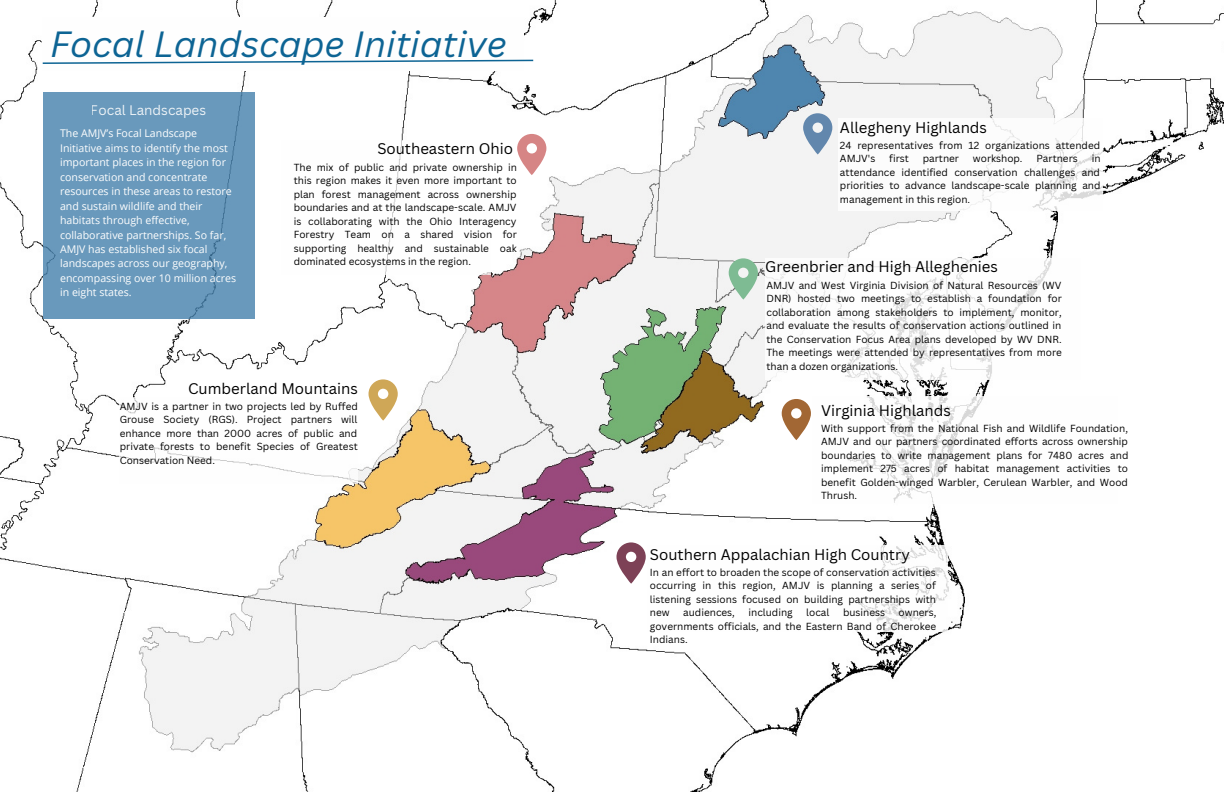
<style>
.page{position:relative;width:1224px;height:792px;background:#fff}
.page>*{position:absolute;margin:0;border:0;box-sizing:border-box;transform-origin:0 0}
.t1{font:italic 35.5px "Canva Sans";color:#0d6494}
.t2{font:15px "Canva Sans";color:#000}
.t3{font:13.5px "Canva Sans";color:#fefefe}
.t4{font:10.6px/14.5px "Open Sans";color:#fefefe}
.t5{font:10px/13.5px "Canva Sans";color:#000;text-align:justify}
</style>
<div class="page">
<img style="left:0;top:0;width:1224px;height:792px">
<div style="left:43px;top:92px;width:211px;height:227px;background:#6999bc"></div>
<div style="left:120px;top:398px;width:238px;height:86px;background:#fefefe"></div>
<div style="left:43px;top:17px;width:481px;height:53px;background:#fefefe"></div>
<svg style="left:41px;top:59px;width:494px;height:6px"></svg>
<div style="left:812px;top:396px;width:305px;height:108px;background:#fefefe"></div>
<svg style="left:782px;top:399px;width:29px;height:41px"></svg>
<div style="left:838px;top:119px;width:265px;height:92px;background:#fefefe"></div>
<svg style="left:803px;top:113px;width:29px;height:42px"></svg>
<div style="left:765px;top:258px;width:316px;height:121px;background:#fefefe"></div>
<svg style="left:729px;top:258px;width:29px;height:42px"></svg>
<div style="left:648px;top:545px;width:300px;height:87px;background:#fefefe"></div>
<svg style="left:616px;top:542px;width:30px;height:42px"></svg>
<svg style="left:369px;top:379px;width:29px;height:42px"></svg>
<div style="left:281px;top:140px;width:209px;height:135px;background:#fefefe"></div>
<svg style="left:517px;top:134px;width:29px;height:41px"></svg>
<p class="t1" style="left:50px;top:19px;width:459px">Focal Landscape Initiative</p>
<h3 class="t3" style="left:91px;top:101px;width:117px">Focal Landscapes</h3>
<p class="t4" style="left:60px;top:126px;width:178px">The AMJV’s Focal Landscape<br>Initiative aims to identify the most important places in the region for conservation and concentrate resources in these areas to restore and sustain wildlife and their habitats through effective, collaborative partnerships. So far,<br>AMJV has established six focal landscapes across our geography, encompassing over 10 million acres in eight states.</p>
<p class="t2" style="left:377px;top:138px;width:137px">Southeastern Ohio</p>
<p class="t5" style="left:294px;top:160px;width:225px">The mix of public and private ownership in this region makes it even more important to plan forest management across ownership boundaries and at the landscape-scale. AMJV is collaborating with the Ohio Interagency Forestry Team on a shared vision for supporting healthy and sustainable oak dominated ecosystems in the region.</p>
<p class="t2" style="left:188px;top:378px;width:171px">Cumberland Mountains</p>
<p class="t5" style="left:120px;top:399px;width:240px">AMJV is a partner in two projects led by Ruffed Grouse Society (RGS). Project partners will enhance more than 2000 acres of public and private forests to benefit Species of Greatest Conservation Need.</p>
<p class="t2" style="left:840px;top:117px;width:149px">Allegheny Highlands</p>
<p class="t5" style="left:840px;top:138px;width:262px">24 representatives from 12 organizations attended<br>AMJV's</p>
<p class="t5" style="left:889px;top:152px;width:21px">first</p>
<p class="t5" style="left:923px;top:152px;width:38px">partner</p>
<p class="t5" style="left:973px;top:152px;width:51px">workshop.</p>
<p class="t5" style="left:1036px;top:152px;width:43px">Partners</p>
<p class="t5" style="left:840px;top:152px;width:262px;text-indent:252px">in attendance identified conservation challenges and priorities to advance landscape-scale planning and management in this region.</p>
<p class="t2" style="left:765px;top:256px;width:234px">Greenbrier and High Alleghenies</p>
<p class="t5" style="left:766px;top:278px;width:297px">AMJV and West Virginia Division of Natural Resources (WV DNR) hosted two meetings to establish a foundation for collaboration among stakeholders to implement, monitor, and evaluate the results of conservation actions outlined in the Conservation Focus Area plans developed by WV DNR.<br>The meetings were attended by representatives from more than a dozen organizations.</p>
<p class="t2" style="left:821px;top:400px;width:131px">Virginia Highlands</p>
<p class="t5" style="left:821px;top:421px;width:309px">With support from the National Fish and Wildlife Foundation, AMJV and our partners coordinated efforts across ownership boundaries to write management plans for 7480 acres and implement 275 acres of habitat management activities to benefit Golden-winged Warbler, Cerulean Warbler, and Wood Thrush.</p>
<p class="t2" style="left:650px;top:544px;width:261px">Southern Appalachian High Country</p>
<p class="t5" style="left:650px;top:565px;width:288px">In an effort to broaden the scope of conservation activities occurring in this region, AMJV is planning a series of listening sessions focused on building partnerships with new</p>
<p class="t5" style="left:683px;top:606px;width:53px">audiences,</p>
<p class="t5" style="left:748px;top:606px;width:46px">including</p>
<p class="t5" style="left:806px;top:606px;width:25px">local</p>
<p class="t5" style="left:843px;top:606px;width:44px">business</p>
<p class="t5" style="left:650px;top:606px;width:288px;text-indent:249px">owners, governments officials, and the Eastern Band of Cherokee Indians.</p>
</div>
